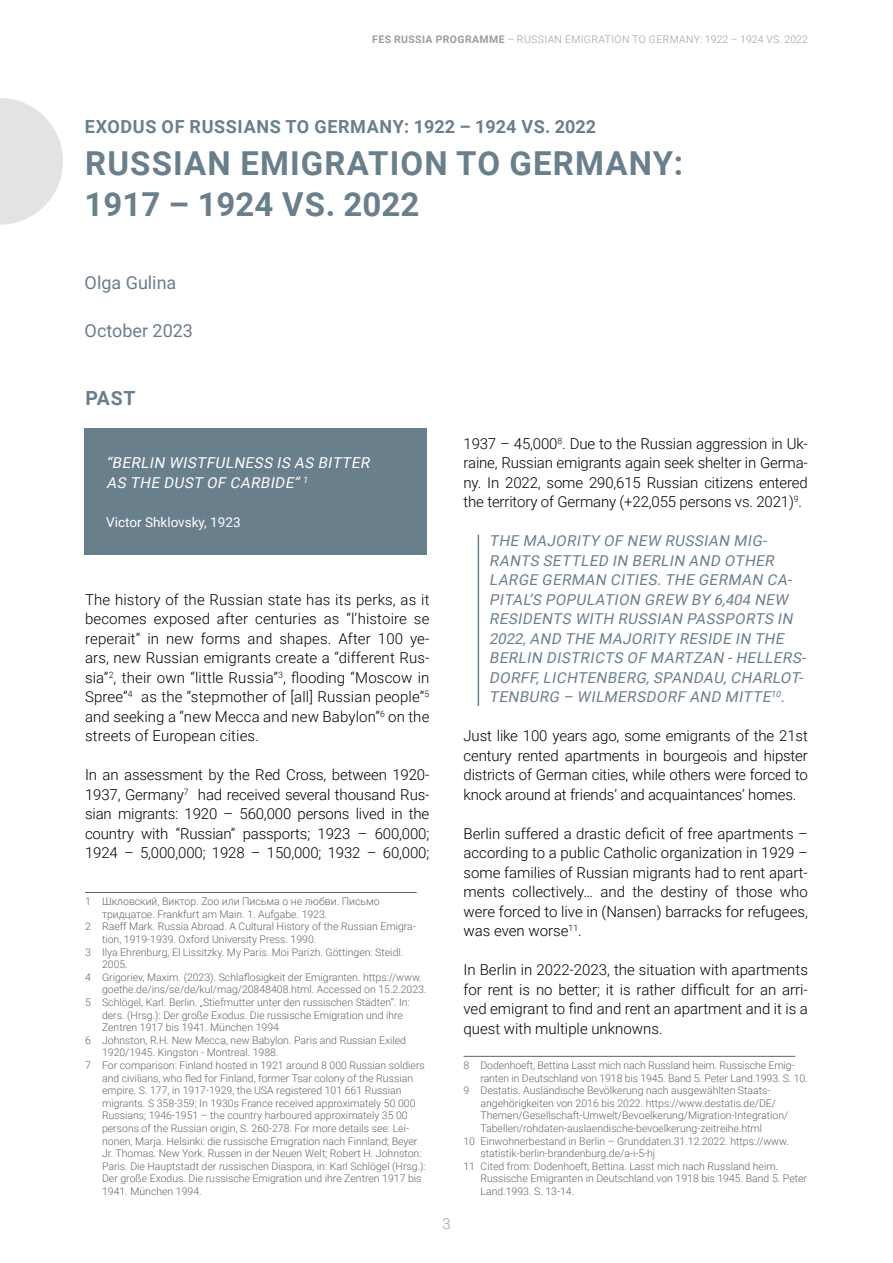
<style>
.page{position:relative;width:893px;height:1263px;background:#fff}
.page>*{position:absolute;margin:0;border:0;box-sizing:border-box;transform-origin:0 0}
.t1{font:700 33px/41.5px "Roboto";letter-spacing:.035em;color:#697f8b}
.t2{font:700 19.5px "Roboto";color:#697f8b}
.t3{font:700 18px "Roboto";letter-spacing:.035em;color:#697f8b}
.t4{font:18px "Roboto";color:#697f8b}
.t5{font:300 15px/19.5px "Roboto";letter-spacing:-.01em;color:#000;text-align:justify}
.t6{font:italic 15px/19.5px "Roboto";color:#697f8b}
.t7{font:italic 15px/19.5px "Roboto";color:#fff}
.t8{font:300 15px "Roboto";color:#9d9e9e}
.t9{font:13.5px "Roboto";color:#fff}
.t10{font:300 10.5px "Roboto";color:#626463}
.t11{font:300 10.5px "Roboto";letter-spacing:.035em;color:#9d9e9e}
.s1{font-weight:700}
</style>
<div class="page">
<div style="left:85px;top:428px;width:342px;height:127px;background:#697f8b"></div>
<svg style="left:0;top:98px;width:63px;height:127px"></svg>
<hr style="left:85px;top:892px;width:332px;height:1px;background:#626463">
<hr style="left:478px;top:535px;width:1px;height:171px;background:#697f8b">
<hr style="left:463px;top:1056px;width:332px;height:1px;background:#626463">
<p class="t11" style="left:372px;top:31px;width:437px"><span class="s1">FES RUSSIA PROGRAMME</span> – RUSSIAN EMIGRATION TO GERMANY: 1922 – 1924 VS. 2022</p>
<h3 class="t3" style="left:85px;top:114px;width:513px">EXODUS OF RUSSIANS TO GERMANY: 1922 – 1924 VS. 2022</h3>
<h1 class="t1" style="left:85px;top:141px;width:600px">RUSSIAN EMIGRATION TO GERMANY:<br>1917 – 1924 VS. 2022</h1>
<h3 class="t4" style="left:85px;top:270px;width:93px">Olga Gulina</h3>
<h3 class="t4" style="left:85px;top:318px;width:110px">October 2023</h3>
<h2 class="t2" style="left:85px;top:384px;width:52px">PAST</h2>
<h3 class="t7" style="left:106px;top:452px;width:268px">“BERLIN WISTFULNESS IS AS BITTER<br>AS THE DUST OF CARBIDE”<sup>1</sup></h3>
<p class="t9" style="left:106px;top:512px;width:136px">Victor Shklovsky, 1923</p>
<p class="t5" style="left:85px;top:589px;width:346px">The history of the Russian state has its perks, as it becomes exposed after centuries as “l’histoire se reperait” in new forms and shapes. After 100 ye&shy;ars, new Russian emigrants create a “different Rus&shy;sia”<sup>2</sup>, their own “little Russia”<sup>3</sup>, flooding “Moscow in Spree”<sup>4</sup> as the “stepmother of [all] Russian people”<sup>5 </sup>and seeking a “new Mecca and new Babylon”<sup>6</sup> on the streets of European cities.</p>
<p class="t5" style="left:85px;top:764px;width:346px">In an assessment by the Red Cross, between 1920- 1937, Germany<sup>7</sup> had received several thousand Rus&shy;sian migrants: 1920 – 560,000 persons lived in the country with “Russian” passports; 1923 – 600,000; 1924 – 5,000,000; 1928 – 150,000; 1932 – 60,000;</p>
<p class="t10" style="left:85px;top:894px;width:296px">1 Шкловский, Виктор. Zoo или Письма о не любви. Письмо</p>
<p class="t10" style="left:102px;top:907px;width:227px">тридцатое. Frankfurt am Main. 1. Aufgabe. 1923.</p>
<p class="t10" style="left:85px;top:919px;width:332px">2 Raeff Mark. Russia Abroad. A Cultural History of the Russian Emigra-</p>
<p class="t10" style="left:102px;top:932px;width:216px">tion, 1919-1939. Oxford University Press. 1990.</p>
<p class="t10" style="left:85px;top:944px;width:320px">3 Ilya Ehrenburg, El Lissitzky. My Paris. Moi Parizh. Göttingen: Steidl.</p>
<p class="t10" style="left:102px;top:957px;width:27px">2005.</p>
<p class="t10" style="left:85px;top:970px;width:338px">4 Grigoriev, Maxim. (2023). Schlaflosigkeit der Emigranten. https://www.</p>
<p class="t10" style="left:102px;top:982px;width:326px">goethe.de/ins/se/de/kul/mag/20848408.html. Accessed on 15.2.2023.</p>
<p class="t10" style="left:85px;top:995px;width:326px">5 Schlögel, Karl. Berlin. „Stiefmutter unter den russischen Städten“. In:</p>
<p class="t10" style="left:102px;top:1007px;width:302px">ders. (Hrsg.): Der große Exodus. Die russische Emigration und ihre</p>
<p class="t10" style="left:102px;top:1020px;width:178px">Zentren 1917 bis 1941. München 1994</p>
<p class="t10" style="left:85px;top:1033px;width:323px">6 Johnston, R.H. New Mecca, new Babylon. Paris and Russian Exiled</p>
<p class="t10" style="left:102px;top:1045px;width:178px">1920/1945. Kingston - Montreal. 1988.</p>
<p class="t10" style="left:85px;top:1058px;width:341px">7 For comparison: Finland hosted in 1921 around 8 000 Russian soldiers</p>
<p class="t10" style="left:102px;top:1070px;width:313px">and civilians, who fled for Finland, former Tsar colony of the Russian</p>
<p class="t10" style="left:102px;top:1083px;width:301px">empire. S. 177, in 1917-1929, the USA registered 101 661 Russian</p>
<p class="t10" style="left:102px;top:1096px;width:315px">migrants. S 358-359; In 1930s France received approximately 50 000</p>
<p class="t10" style="left:102px;top:1108px;width:307px">Russians; 1946-1951 – the country harboured approximately 35 00</p>
<p class="t10" style="left:102px;top:1121px;width:308px">persons of the Russian origin, S. 260-278. For more details see: Lei-</p>
<p class="t10" style="left:102px;top:1133px;width:317px">nonen, Marja. Helsinki: die russische Emigration nach Finnland; Beyer</p>
<p class="t10" style="left:102px;top:1146px;width:321px">Jr. Thomas. New York. Russen in der Neuen Welt; Robert H. Johnston:</p>
<p class="t10" style="left:102px;top:1159px;width:325px">Paris. Die Hauptstadt der russischen Diaspora, in: Karl Schlögel (Hrsg.):</p>
<p class="t10" style="left:102px;top:1171px;width:321px">Der große Exodus. Die russische Emigration und ihre Zentren 1917 bis</p>
<p class="t10" style="left:102px;top:1184px;width:101px">1941. München 1994.</p>
<h3 class="t8" style="left:442px;top:1213px;width:10px">3</h3>
<h3 class="t5" style="left:463px;top:433px;width:346px">1937 – 45,000<sup>8</sup>. Due to the Russian aggression in Uk&shy;raine, Russian emigrants again seek shelter in Germa&shy;ny. In 2022, some 290,615 Russian citizens entered the territory of Germany (+22,055 persons vs. 2021)<sup>9</sup>.</h3>
<p class="t6" style="left:489px;top:530px;width:321px">THE MAJORITY OF NEW RUSSIAN MIG-RANTS SETTLED IN BERLIN AND OTHER LARGE GERMAN CITIES.THE GERMAN CA-PITAL’S POPULATION GREW BY 6,404 NEW RESIDENTS WITH RUSSIAN PASSPORTS IN 2022,AND THE MAJORITY RESIDE IN THE BERLIN DISTRICTS OF MARTZAN -HELLERS-DORFF,LICHTENBERG,SPANDAU,CHARLOT-TENBURG – WILMERSDORF AND MITTE<sup>10</sup>.</p>
<h3 class="t5" style="left:463px;top:725px;width:346px">Just like 100 years ago, some emigrants of the 21st century rented apartments in bourgeois and hipster districts of German cities, while others were forced to knock around at friends’ and acquaintances’ homes.</h3>
<p class="t5" style="left:463px;top:823px;width:346px">Berlin suffered a drastic deficit of free apartments – according to a public Catholic organization in 1929 – some families of Russian migrants had to rent apart&shy;ments collectively… and the destiny of those who were forced to live in (Nansen) barracks for refugees, was even worse<sup>11</sup>.</p>
<h3 class="t5" style="left:463px;top:959px;width:346px">In Berlin in 2022-2023, the situation with apartments for rent is no better; it is rather difficult for an arri&shy;ved emigrant to find and rent an apartment and it is a quest with multiple unknowns.</h3>
<p class="t10" style="left:463px;top:1058px;width:332px">8 Dodenhoeft, Bettina Lasst mich nach Russland heim. Russische Emig-</p>
<p class="t10" style="left:480px;top:1070px;width:329px">ranten in Deutschland von 1918 bis 1945. Band 5. Peter Land.1993. S. 10.</p>
<p class="t10" style="left:463px;top:1083px;width:308px">9 Destatis. Ausländische Bevölkerung nach ausgewählten Staats-</p>
<p class="t10" style="left:480px;top:1096px;width:297px">angehörigkeiten von 2016 bis 2022. https://www.destatis.de/DE/</p>
<p class="t10" style="left:480px;top:1108px;width:309px">Themen/Gesellschaft-Umwelt/Bevoelkerung/Migration-Integration/</p>
<p class="t10" style="left:480px;top:1121px;width:283px">Tabellen/rohdaten-auslaendische-bevoelkerung-zeitreihe.html</p>
<p class="t10" style="left:463px;top:1133px;width:327px">10 Einwohnerbestand in Berlin – Grunddaten.31.12.2022. https://www.</p>
<p class="t10" style="left:480px;top:1146px;width:176px">statistik-berlin-brandenburg.de/a-i-5-hj</p>
<p class="t10" style="left:463px;top:1159px;width:316px">11 Cited from: Dodenhoeft, Bettina. Lasst mich nach Russland heim.</p>
<p class="t10" style="left:480px;top:1171px;width:328px">Russische Emigranten in Deutschland von 1918 bis 1945. Band 5. Peter</p>
<p class="t10" style="left:480px;top:1184px;width:95px">Land.1993. S. 13-14.</p>
</div>
